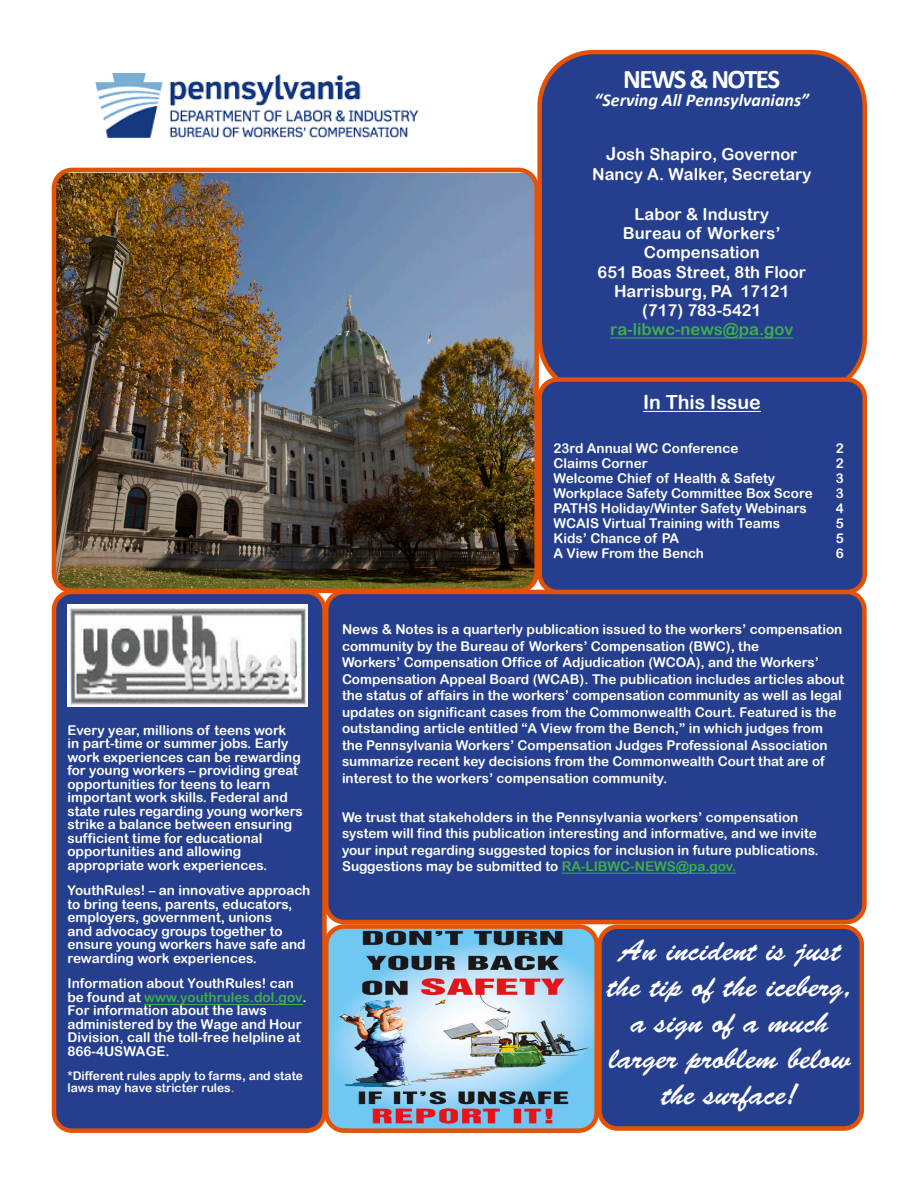
<style>
.page{position:relative;width:918px;height:1188px;background:#fff}
.page>*{position:absolute;margin:0;border:0;box-sizing:border-box;transform-origin:0 0}
.t1{font:30px/36px "Brush Script Std";color:#fff;text-align:center}
.t2{font:700 27px "Calibri";letter-spacing:-.06em;color:#fff}
.TOC_title{font:19.5px "Arial Rounded MT Bold";color:#fff}
.t3{font:italic 700 18px "Calibri";color:#fff}
.t4{font:16.5px/19.2px "Arial Rounded MT Bold";color:#fff;text-align:center}
.t5{font:13.5px/13.5px "Arial Rounded MT Bold";color:#fff}
.t6{font:12px/12px "Arial Rounded MT Bold";color:#fff}
.s1{color:#40ae49}
.s2{color:#fcb814}
.s3{font-size:18px}
</style>
<div class="page">
<div style="left:540px;top:52px;width:325px;height:341px;background:#253f8e;border-radius:54px"></div>
<div style="left:537px;top:50px;width:330px;height:345px;border:4px solid #e35205;border-radius:54px"></div>
<img style="left:96px;top:74px;width:323px;height:64px">
<img style="left:57px;top:173px;width:480px;height:417px">
<div style="left:52px;top:168px;width:487px;height:425px;border:4px solid #e35205;border-radius:18px"></div>
<div style="left:326px;top:592px;width:538px;height:330px;background:#253f8e;border-radius:18px"></div>
<div style="left:324px;top:590px;width:543px;height:334px;border:4px solid #e35205;border-radius:18px"></div>
<div style="left:540px;top:380px;width:325px;height:212px;background:#253f8e;border-radius:18px"></div>
<div style="left:537px;top:377px;width:330px;height:217px;border:4px solid #e35205;border-radius:18px"></div>
<hr style="left:643px;top:411px;width:118px;height:1px;background:#fff">
<div style="left:54px;top:592px;width:270px;height:539px;background:#253f8e;border-radius:18px"></div>
<div style="left:52px;top:590px;width:275px;height:543px;border:4px solid #e35205;border-radius:18px"></div>
<img style="left:68px;top:605px;width:240px;height:101px">
<img style="left:326px;top:927px;width:268px;height:201px">
<div style="left:324px;top:924px;width:275px;height:209px;border:4px solid #e35205;border-radius:18px"></div>
<div style="left:599px;top:927px;width:263px;height:202px;background:#253f8e;border-radius:18px"></div>
<div style="left:597px;top:924px;width:267px;height:207px;border:4px solid #e35205;border-radius:18px"></div>
<hr style="left:562px;top:873px;width:174px;height:1px;background:#40ae49">
<hr style="left:144px;top:1004px;width:158px;height:1px;background:#40ae49">
<hr style="left:610px;top:338px;width:183px;height:1px;background:#40ae49">
<p class="t5" style="left:68px;top:723px;width:237px">Every year, millions of teens work<br>in part-time or summer jobs. Early work experiences can be rewarding for young workers – providing great opportunities for teens to learn important work skills. Federal and state rules regarding young workers strike a balance between ensuring sufficient time for educational opportunities and allowing appropriate work experiences.</p>
<p class="t5" style="left:68px;top:884px;width:244px">YouthRules! – an innovative approach to bring teens, parents, educators, employers, government, unions<br>and advocacy groups together to ensure young workers have safe and rewarding work experiences.</p>
<p class="t5" style="left:68px;top:977px;width:241px">Information about YouthRules! can be found at <span class="s1">www.youthrules.dol.gov</span>.<br>For information about the laws administered by the Wage and Hour<br>Division, call the toll-free helpline at<br>866-4USWAGE.</p>
<p class="t6" style="left:68px;top:1070px;width:237px">*Different rules apply to farms, and state laws may have stricter rules<span class="s2">.</span></p>
<p class="t2" style="left:623px;top:60px;width:158px">NEWS &amp; NOTES</p>
<p class="t3" style="left:595px;top:87px;width:216px">“Serving All Pennsylvanians”</p>
<p class="t4" style="left:592px;top:144px;width:221px;line-height:19.8px"><span class="s3">J</span>osh Shapiro, Governor<br>Nancy A. Walker, Secretary</p>
<p class="t4" style="left:598px;top:204px;width:210px">Labor &amp; Industry<br>Bureau of Workers’<br>Compensation<br>651 Boas Street, 8th Floor<br>Harrisburg, PA 17121 (717) 783-5421 <span class="s1">ra-libwc-news@pa.gov</span></p>
<p class="TOC_title" style="left:643px;top:391px;width:119px">In This Issue</p>
<p class="t5" style="left:554px;top:441px;width:186px">23rd Annual WC Conference</p>
<p class="t5" style="left:836px;top:441px;width:10px">2</p>
<p class="t5" style="left:554px;top:456px;width:96px">Claims Corner</p>
<p class="t5" style="left:836px;top:456px;width:10px">2</p>
<p class="t5" style="left:554px;top:471px;width:223px">Welcome Chief of Health &amp; Safety</p>
<p class="t5" style="left:836px;top:471px;width:10px">3</p>
<p class="t5" style="left:554px;top:486px;width:261px">Workplace Safety Committee Box Score</p>
<p class="t5" style="left:836px;top:486px;width:10px">3</p>
<p class="t5" style="left:554px;top:501px;width:255px">PATHS Holiday/Winter Safety Webinars</p>
<p class="t5" style="left:836px;top:501px;width:10px">4</p>
<p class="t5" style="left:554px;top:516px;width:228px">WCAIS Virtual Training with Teams</p>
<p class="t5" style="left:836px;top:516px;width:10px">5</p>
<p class="t5" style="left:554px;top:531px;width:127px">Kids’ Chance of PA</p>
<p class="t5" style="left:836px;top:531px;width:10px">5</p>
<p class="t5" style="left:554px;top:546px;width:152px">A View From the Bench</p>
<p class="t5" style="left:836px;top:546px;width:10px">6</p>
<p class="t5" style="left:342px;top:621px;width:504px;line-height:16.5px">News &amp; Notes is a quarterly publication issued to the workers’ compensation community by the Bureau of Workers’ Compensation (BWC), the<br>Workers’ Compensation Office of Adjudication (WCOA), and the Workers’ Compensation Appeal Board (WCAB). The publication includes articles about the status of affairs in the workers’ compensation community as well as legal updates on significant cases from the Commonwealth Court. Featured is the outstanding article entitled “A View from the Bench,” in which judges from the Pennsylvania Workers’ Compensation Judges Professional Association summarize recent key decisions from the Commonwealth Court that are of interest to the workers’ compensation community.</p>
<p class="t5" style="left:342px;top:808px;width:478px;line-height:16.5px">We trust that stakeholders in the Pennsylvania workers’ compensation system will find this publication interesting and informative, and we invite your input regarding suggested topics for inclusion in future publications.<br>Suggestions may be submitted to <span class="s1">RA-LIBWC-NEWS@pa.gov.</span></p>
<p class="t1" style="left:608px;top:933px;width:246px">An incident is just the tip of the iceberg, a sign of a much larger problem below the surface!</p>
</div>
